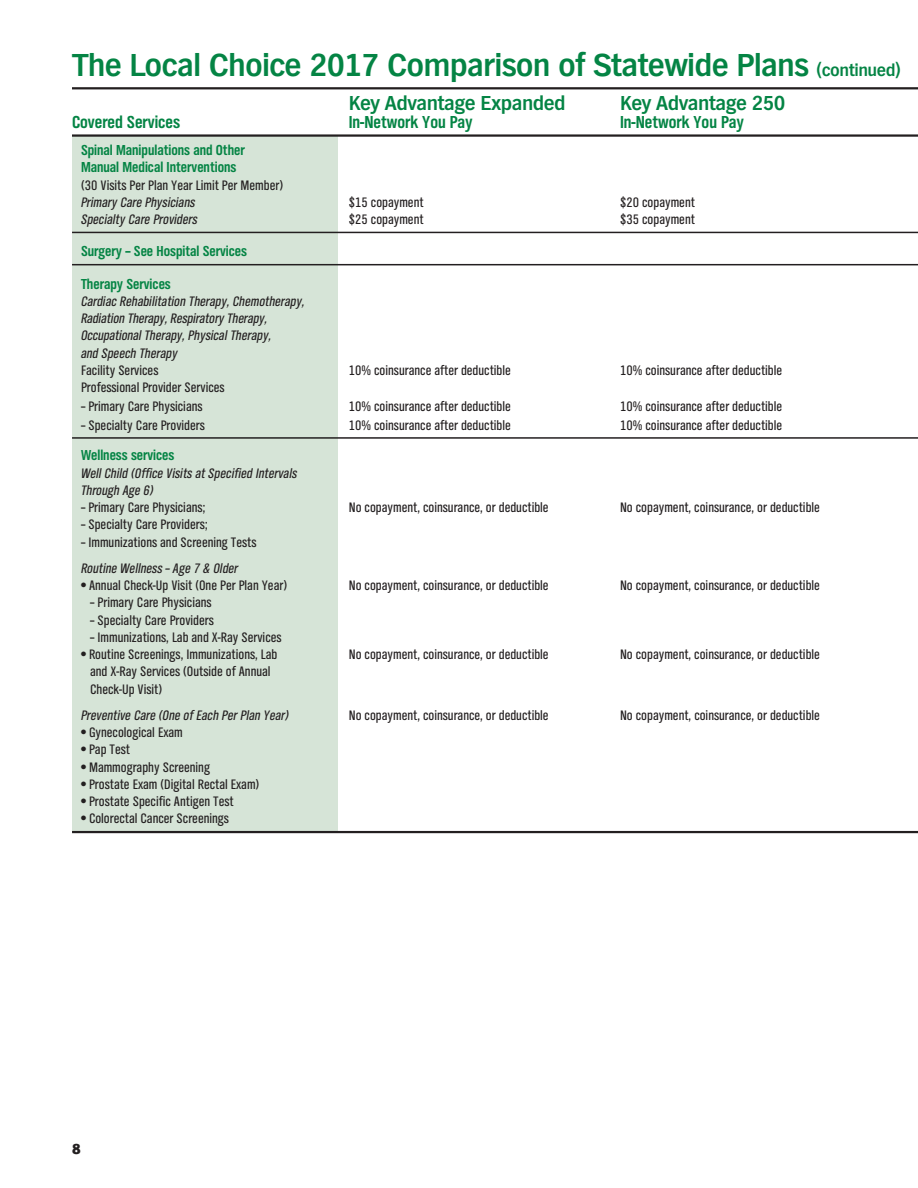
<style>
.page{position:relative;width:918px;height:1188px;background:#fff}
.page>*{position:absolute;margin:0;border:0;box-sizing:border-box;transform-origin:0 0}
.t1{font:700 33px "TV Nord EF";letter-spacing:-.025em;color:#048444}
.t2{font:700 21px "TV Nord EF";letter-spacing:-.025em;color:#048444}
.t3{font:700 18px "TV Nord Cond EF";color:#048444}
.t4{font:700 15px/17.2px "TV Nord Cond EF";color:#048444}
.t5{font:800 15px "TV Nord EF";color:#231f20}
.t6{font:14.25px/17.2px "TV Nord Cond EF";color:#231f20}
.t7{font:italic 14.25px/17.2px "TV Nord Cond EF";color:#231f20}
.s1{font-size:18px}
.s2{font-family:"Helvetica";font-weight:700}
</style>
<div class="page">
<div style="left:72px;top:136px;width:266px;height:696px;background:#d6e4d7"></div>
<hr style="left:72px;top:87px;width:846px;height:2px;background:#231f20">
<hr style="left:72px;top:134px;width:846px;height:3px;background:#231f20">
<hr style="left:72px;top:232px;width:846px;height:1px;background:#231f20">
<hr style="left:72px;top:264px;width:846px;height:1px;background:#231f20">
<hr style="left:72px;top:437px;width:846px;height:2px;background:#231f20">
<hr style="left:72px;top:831px;width:846px;height:2px;background:#231f20">
<h1 class="t1" style="left:72px;top:47px;width:830px">The Local Choice 2017 Comparison of Statewide Plans <span class="s1">(continued)</span></h1>
<h2 class="t2" style="left:349px;top:92px;width:219px">Key Advantage Expanded</h2>
<h2 class="t2" style="left:620px;top:92px;width:167px">Key Advantage 250</h2>
<p class="t3" style="left:72px;top:113px;width:110px">Covered Services</p>
<p class="t3" style="left:349px;top:113px;width:126px">In-Network You Pay</p>
<p class="t3" style="left:620px;top:113px;width:126px">In-Network You Pay</p>
<p class="t4" style="left:81px;top:142px;width:165px">Spinal Manipulations and Other<br>Manual Medical Interventions</p>
<p class="t6" style="left:81px;top:176px;width:204px">(30 Visits Per Plan Year Limit Per Member)</p>
<p class="t7" style="left:81px;top:194px;width:116px">Primary Care Physicians</p>
<p class="t6" style="left:349px;top:194px;width:76px">$15 copayment</p>
<p class="t6" style="left:620px;top:194px;width:76px">$20 copayment</p>
<p class="t7" style="left:81px;top:211px;width:118px">Specialty Care Providers</p>
<p class="t6" style="left:349px;top:211px;width:76px">$25 copayment</p>
<p class="t6" style="left:620px;top:211px;width:76px">$35 copayment</p>
<p class="t4" style="left:81px;top:235px;width:168px;line-height:32.2px">Surgery – See Hospital Services<br>Therapy Services</p>
<p class="t7" style="left:81px;top:293px;width:225px">Cardiac Rehabilitation Therapy, Chemotherapy, Radiation Therapy, Respiratory Therapy, Occupational Therapy, Physical Therapy,<br>and Speech Therapy</p>
<p class="t6" style="left:81px;top:362px;width:79px">Facility Services</p>
<p class="t6" style="left:349px;top:362px;width:164px">10% coinsurance after deductible</p>
<p class="t6" style="left:620px;top:362px;width:164px">10% coinsurance after deductible</p>
<p class="t6" style="left:81px;top:379px;width:145px">Professional Provider Services</p>
<p class="t6" style="left:81px;top:398px;width:123px">– Primary Care Physicians</p>
<p class="t6" style="left:349px;top:398px;width:164px">10% coinsurance after deductible</p>
<p class="t6" style="left:620px;top:398px;width:164px">10% coinsurance after deductible</p>
<p class="t6" style="left:81px;top:416px;width:125px">– Specialty Care Providers</p>
<p class="t6" style="left:349px;top:416px;width:164px">10% coinsurance after deductible</p>
<p class="t6" style="left:620px;top:416px;width:164px">10% coinsurance after deductible</p>
<p class="t4" style="left:81px;top:447px;width:95px">Wellness services</p>
<p class="t7" style="left:81px;top:464px;width:218px">Well Child (Office Visits at Specified Intervals<br>Through Age 6)</p>
<p class="t6" style="left:81px;top:499px;width:126px">– Primary Care Physicians;</p>
<p class="t6" style="left:349px;top:499px;width:201px">No copayment, coinsurance, or deductible</p>
<p class="t6" style="left:620px;top:499px;width:201px">No copayment, coinsurance, or deductible</p>
<p class="t6" style="left:81px;top:516px;width:128px">– Specialty Care Providers;</p>
<p class="t6" style="left:81px;top:533px;width:177px">– Immunizations and Screening Tests</p>
<p class="t7" style="left:81px;top:560px;width:159px">Routine Wellness – Age 7 &amp; Older</p>
<p class="t6" style="left:81px;top:577px;width:208px"><span class="s2">•</span> Annual Check-Up Visit (One Per Plan Year)</p>
<p class="t6" style="left:349px;top:577px;width:201px">No copayment, coinsurance, or deductible</p>
<p class="t6" style="left:620px;top:577px;width:201px">No copayment, coinsurance, or deductible</p>
<p class="t6" style="left:90px;top:594px;width:123px">– Primary Care Physicians</p>
<p class="t6" style="left:90px;top:611px;width:125px">– Specialty Care Providers</p>
<p class="t6" style="left:90px;top:629px;width:193px">– Immunizations, Lab and X-Ray Services</p>
<p class="t6" style="left:81px;top:646px;width:198px"><span class="s2">•</span> Routine Screenings, Immunizations, Lab</p>
<p class="t6" style="left:349px;top:646px;width:201px">No copayment, coinsurance, or deductible</p>
<p class="t6" style="left:620px;top:646px;width:201px">No copayment, coinsurance, or deductible</p>
<p class="t6" style="left:90px;top:663px;width:182px">and X-Ray Services (Outside of Annual<br>Check-Up Visit)</p>
<p class="t7" style="left:81px;top:707px;width:209px">Preventive Care (One of Each Per Plan Year)</p>
<p class="t6" style="left:349px;top:707px;width:201px">No copayment, coinsurance, or deductible</p>
<p class="t6" style="left:620px;top:707px;width:201px">No copayment, coinsurance, or deductible</p>
<p class="t6" style="left:81px;top:724px;width:103px"><span class="s2">•</span> Gynecological Exam</p>
<p class="t6" style="left:81px;top:741px;width:51px"><span class="s2">•</span> Pap Test</p>
<p class="t6" style="left:81px;top:758px;width:130px"><span class="s2">•</span> Mammography Screening</p>
<p class="t6" style="left:81px;top:776px;width:180px"><span class="s2">•</span> Prostate Exam (Digital Rectal Exam)</p>
<p class="t6" style="left:81px;top:793px;width:154px"><span class="s2">•</span> Prostate Specific Antigen Test</p>
<p class="t6" style="left:81px;top:810px;width:149px"><span class="s2">•</span> Colorectal Cancer Screenings</p>
<p class="t5" style="left:72px;top:1141px;width:10px">8</p>
</div>
